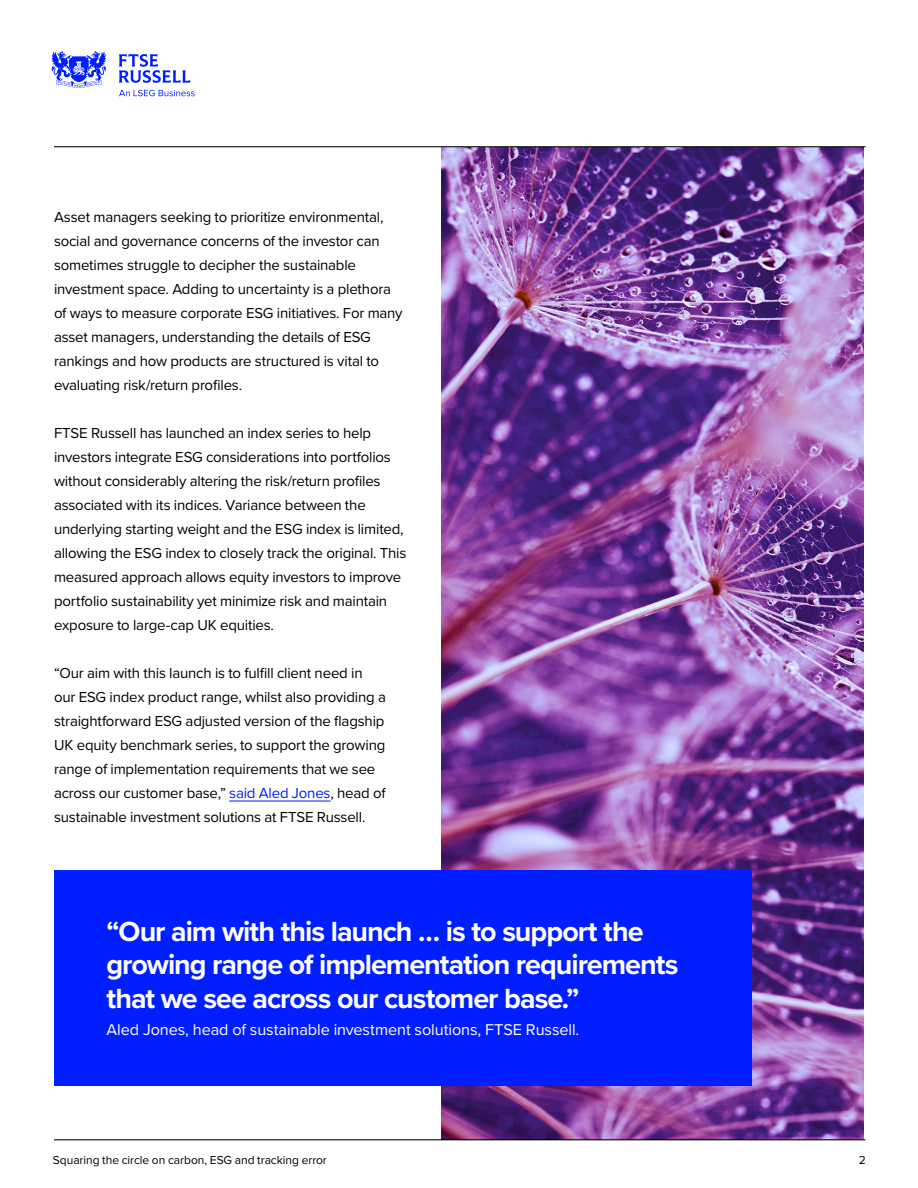
<style>
.page{position:relative;width:918px;height:1188px;background:#fff}
.page>*{position:absolute;margin:0;border:0;box-sizing:border-box;transform-origin:0 0}
.callout{font:700 28.8px/33.5px "Proxima Nova";letter-spacing:-.035em;color:#fff}
.body{font:16.2px "Proxima Nova";letter-spacing:-.005em;color:#fff}
.body-2{font:15px/24px "Proxima Nova";letter-spacing:-.015em;color:#000}
.body-3{font:12px "Proxima Nova";letter-spacing:-.005em;color:#000}
.s1{color:#001eff}
</style>
<div class="page">
<img style="left:441px;top:147px;width:423px;height:992px">
<div style="left:54px;top:870px;width:698px;height:216px;background:#001eff"></div>
<svg style="left:51px;top:51px;width:144px;height:45px"></svg>
<hr style="left:229px;top:801px;width:101px;height:1px;background:#001eff">
<hr style="left:54px;top:1139px;width:812px;height:1px;background:#000">
<hr style="left:54px;top:146px;width:812px;height:1px;background:#000">
<p class="body-2" style="left:54px;top:204px;width:350px">Asset managers seeking to prioritize environmental, social and governance concerns of the investor can sometimes struggle to decipher the sustainable investment space. Adding to uncertainty is a plethora of ways to measure corporate ESG initiatives. For many asset managers, understanding the details of ESG rankings and how products are structured is vital to evaluating risk/return profiles.</p>
<p class="body-2" style="left:54px;top:420px;width:354px">FTSE Russell has launched an index series to help investors integrate ESG considerations into portfolios without considerably altering the risk/return profiles associated with its indices. Variance between the underlying starting weight and the ESG index is limited, allowing the ESG index to closely track the original. This measured approach allows equity investors to improve portfolio sustainability yet minimize risk and maintain exposure to large-cap UK equities.</p>
<p class="body-2" style="left:54px;top:660px;width:333px">“Our aim with this launch is to fulfill client need in our ESG index product range, whilst also providing a straightforward ESG adjusted version of the flagship UK equity benchmark series, to support the growing range of implementation requirements that we see across our customer base,” <span class="s1">said Aled Jones</span>, head of sustainable investment solutions at FTSE Russell.</p>
<p class="callout" style="left:106px;top:914px;width:574px">“Our aim with this launch … is to support the growing range of implementation requirements that we see across our customer base.”</p>
<p class="body" style="left:106px;top:1018px;width:474px">Aled Jones, head of sustainable investment solutions, FTSE Russell.</p>
<p class="body-3" style="left:53px;top:1152px;width:276px">Squaring the circle on carbon, ESG and tracking error</p>
<p class="body-3" style="left:859px;top:1152px;width:9px">2</p>
</div>
